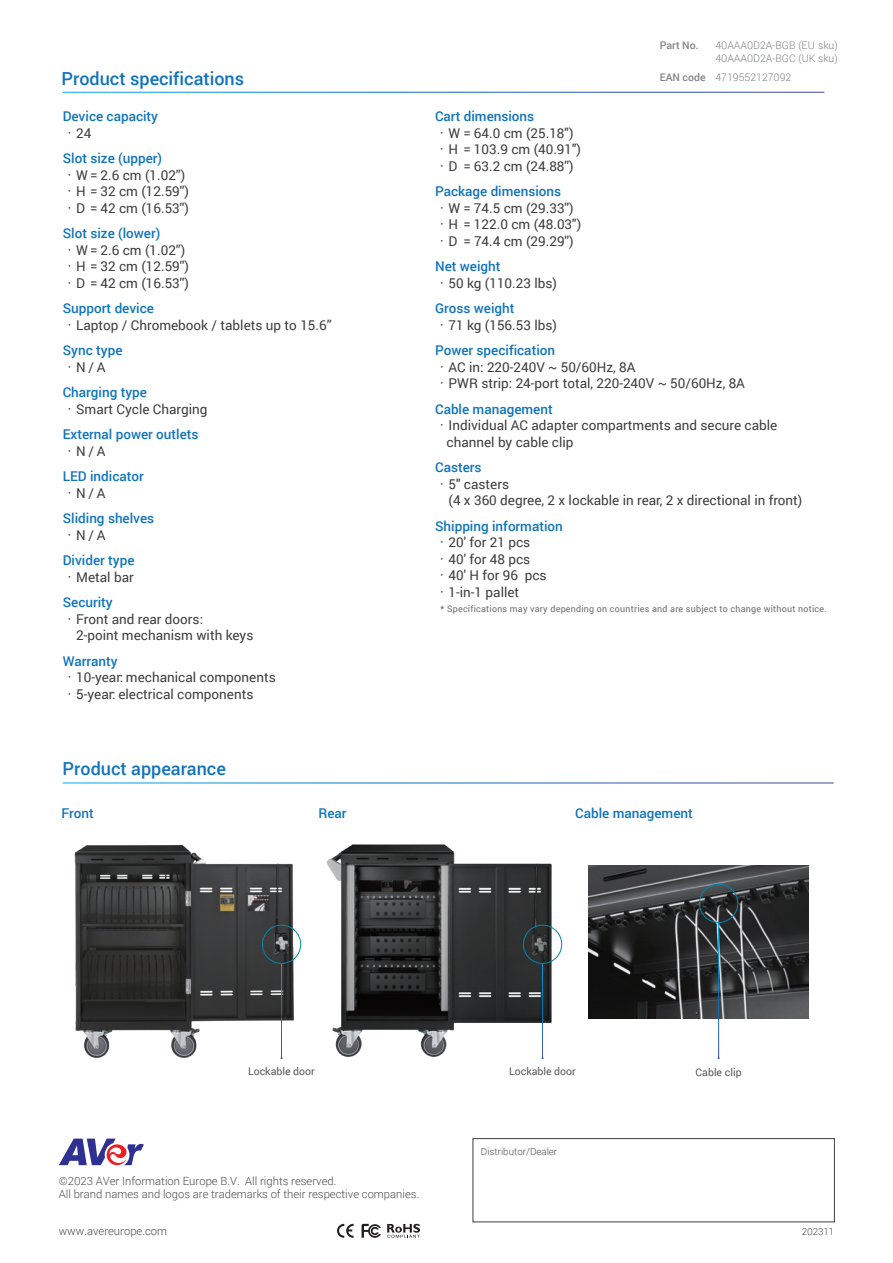
<style>
.page{position:relative;width:893px;height:1263px;background:#fff}
.page>*{position:absolute;margin:0;border:0;box-sizing:border-box;transform-origin:0 0}
.t1{font:500 18px "Roboto";color:#1074bc}
.t2{font:13.5px/16.5px "Roboto";color:#3e3e3f}
.t3{font:500 13.5px/16.5px "Roboto";color:#1074bc}
.t4{font:300 11.25px/13.5px "Roboto";color:#4b4c4d}
.t5{font:300 10.5px/12.6px "Roboto";color:#808285}
.t6{font:10.5px "Roboto";color:#57585a}
.t7{font:500 10.5px "Roboto";color:#808285}
.t8{font:300 9.75px "Roboto";color:#4b4c4d}
.t9{font:9px "Roboto";letter-spacing:.025em;color:#6c6d70}
.s1{font-family:"Adobe Ming Std";font-weight:300;color:#3e3e3f}
.s2{font-weight:400;color:#3e3e3f}
.s3{font-weight:500;color:#1074bc}
.s4{font-family:"Adobe Ming Std";font-weight:300}
</style>
<div class="page">
<svg style="left:59px;top:1138px;width:85px;height:27px"></svg>
<div style="left:473px;top:1138px;width:362px;height:84px;border:1px solid #3e3e3f"></div>
<svg style="left:337px;top:1224px;width:17px;height:14px"></svg>
<svg style="left:362px;top:1224px;width:19px;height:14px"></svg>
<svg style="left:387px;top:1224px;width:33px;height:14px"></svg>
<img style="left:338px;top:844px;width:225px;height:216px">
<img style="left:74px;top:844px;width:264px;height:216px">
<img style="left:589px;top:865px;width:220px;height:153px">
<hr style="left:542px;top:963px;width:1px;height:95px;background:#fff">
<hr style="left:718px;top:923px;width:1px;height:135px;background:#fff">
<div style="left:699px;top:884px;width:39px;height:39px;border:1px solid #0086ad;border-radius:50%"></div>
<div style="left:523px;top:925px;width:39px;height:39px;border:1px solid #0086ad;border-radius:50%"></div>
<hr style="left:281px;top:963px;width:1px;height:95px;background:#fff">
<div style="left:262px;top:925px;width:39px;height:39px;border:1px solid #0086ad;border-radius:50%"></div>
<h1 class="t1" style="left:62px;top:66px;width:184px">Product specifications</h1>
<p class="t3" style="left:63px;top:107px;width:97px">Device capacity<span class="s1">．</span><span class="s2">24</span></p>
<p class="t2" style="left:63px;top:149px;width:128px"><span class="s3">Slot size (upper)</span><span class="s4">．</span>W = 2.6 cm (1.02”)<span class="s4">．</span>H = 32 cm (12.59'')<span class="s4">．</span>D = 42 cm (16.53'')</p>
<p class="t2" style="left:63px;top:224px;width:128px"><span class="s3">Slot size (lower)</span><span class="s4">．</span>W = 2.6 cm (1.02”)<span class="s4">．</span>H = 32 cm (12.59'')<span class="s4">．</span>D = 42 cm (16.53'')</p>
<p class="t2" style="left:63px;top:299px;width:270px"><span class="s3">Support device<br></span><span class="s4">．</span>Laptop / Chromebook / tablets up to 15.6”</p>
<p class="t3" style="left:63px;top:341px;width:61px">Sync type<span class="s1">．</span><span class="s2">N/A</span></p>
<p class="t2" style="left:63px;top:383px;width:146px"><span class="s3">Charging type<br></span><span class="s4">．</span>Smart Cycle Charging</p>
<p class="t3" style="left:63px;top:425px;width:137px">External power outlets<span class="s1">．</span><span class="s2">N/A</span></p>
<p class="t3" style="left:63px;top:467px;width:83px">LED indicator<span class="s1">．</span><span class="s2">N/A</span></p>
<p class="t3" style="left:63px;top:509px;width:93px">Sliding shelves<span class="s1">．</span><span class="s2">N/A</span></p>
<p class="t3" style="left:63px;top:551px;width:73px">Divider type<span class="s1">．</span><span class="s2">Metal bar</span></p>
<p class="t3" style="left:63px;top:593px;width:52px">Security</p>
<p class="t2" style="left:63px;top:610px;width:142px"><span class="s4">．</span>Front and rear doors:</p>
<p class="t2" style="left:76px;top:626px;width:179px">2-point mechanism with keys</p>
<p class="t2" style="left:63px;top:652px;width:215px"><span class="s3">Warranty<br></span><span class="s4">．</span>10-year: mechanical components<span class="s4">．</span>5-year: electrical components</p>
<p class="t7" style="left:660px;top:38px;width:40px">Part No.</p>
<p class="t7" style="left:660px;top:69px;width:47px">EAN code</p>
<p class="t5" style="left:715px;top:39px;width:124px">40AAA0D2A-BGB (EU sku)<br>40AAA0D2A-BGC (UK sku)</p>
<p class="t5" style="left:715px;top:70px;width:77px">4719552127092</p>
<p class="t2" style="left:435px;top:107px;width:148px"><span class="s3">Cart dimensions<br></span><span class="s4">．</span>W = 64.0 cm (25.18'')<span class="s4">．</span>H = 103.9 cm (40.91'')<span class="s4">．</span>D = 63.2 cm (24.88'')</p>
<p class="t2" style="left:435px;top:182px;width:148px"><span class="s3">Package dimensions</span><span class="s4">．</span>W = 74.5 cm (29.33'')<span class="s4">．</span>H = 122.0 cm (48.03'')<span class="s4">．</span>D = 74.4 cm (29.29'')</p>
<p class="t2" style="left:435px;top:257px;width:123px"><span class="s3">Net weight<br></span><span class="s4">．</span>50 kg (110.23 lbs)</p>
<p class="t2" style="left:435px;top:299px;width:123px"><span class="s3">Gross weight<br></span><span class="s4">．</span>71 kg (156.53 lbs)</p>
<p class="t2" style="left:435px;top:341px;width:311px"><span class="s3">Power specification<br></span><span class="s4">．</span>AC in: 220-240V ~ 50/60Hz, 8A<br><span class="s4">．</span>PWR strip: 24-port total, 220-240V ~ 50/60Hz, 8A</p>
<p class="t3" style="left:435px;top:400px;width:119px">Cable management</p>
<p class="t2" style="left:435px;top:416px;width:344px"><span class="s4">．</span>Individual AC adapter compartments and secure cable</p>
<p class="t2" style="left:447px;top:433px;width:129px">channel by cable clip</p>
<p class="t3" style="left:435px;top:458px;width:48px">Casters</p>
<p class="t2" style="left:435px;top:475px;width:76px"><span class="s4">．</span>5" casters</p>
<p class="t2" style="left:448px;top:491px;width:355px">(4 x 360 degree, 2 x lockable in rear, 2 x directional in front)</p>
<p class="t2" style="left:435px;top:517px;width:129px"><span class="s3">Shipping information</span><span class="s4">．</span>20' for 21 pcs<span class="s4">．</span>40' for 48 pcs<span class="s4">．</span>40' H for 96 pcs<span class="s4">．</span>1-in-1 pallet</p>
<p class="t9" style="left:440px;top:602px;width:388px">* Specifications may vary depending on countries and are subject to change without notice.</p>
<h1 class="t1" style="left:63px;top:756px;width:165px">Product appearance</h1>
<p class="t3" style="left:62px;top:804px;width:34px">Front</p>
<p class="t3" style="left:318px;top:804px;width:30px">Rear</p>
<p class="t3" style="left:575px;top:804px;width:119px">Cable management</p>
<p class="t6" style="left:248px;top:1063px;width:68px">Lockable door</p>
<p class="t6" style="left:696px;top:1064px;width:48px">Cable clip</p>
<p class="t6" style="left:509px;top:1063px;width:68px">Lockable door</p>
<p class="t4" style="left:59px;top:1174px;width:362px">©2023 AVer Information Europe B.V. All rights reserved.<br>All brand names and logos are trademarks of their respective companies.</p>
<p class="t4" style="left:59px;top:1223px;width:110px">www.avereurope.com</p>
<p class="t8" style="left:481px;top:1144px;width:78px">Distributor/Dealer</p>
<p class="t8" style="left:802px;top:1225px;width:34px">202311</p>
</div>
